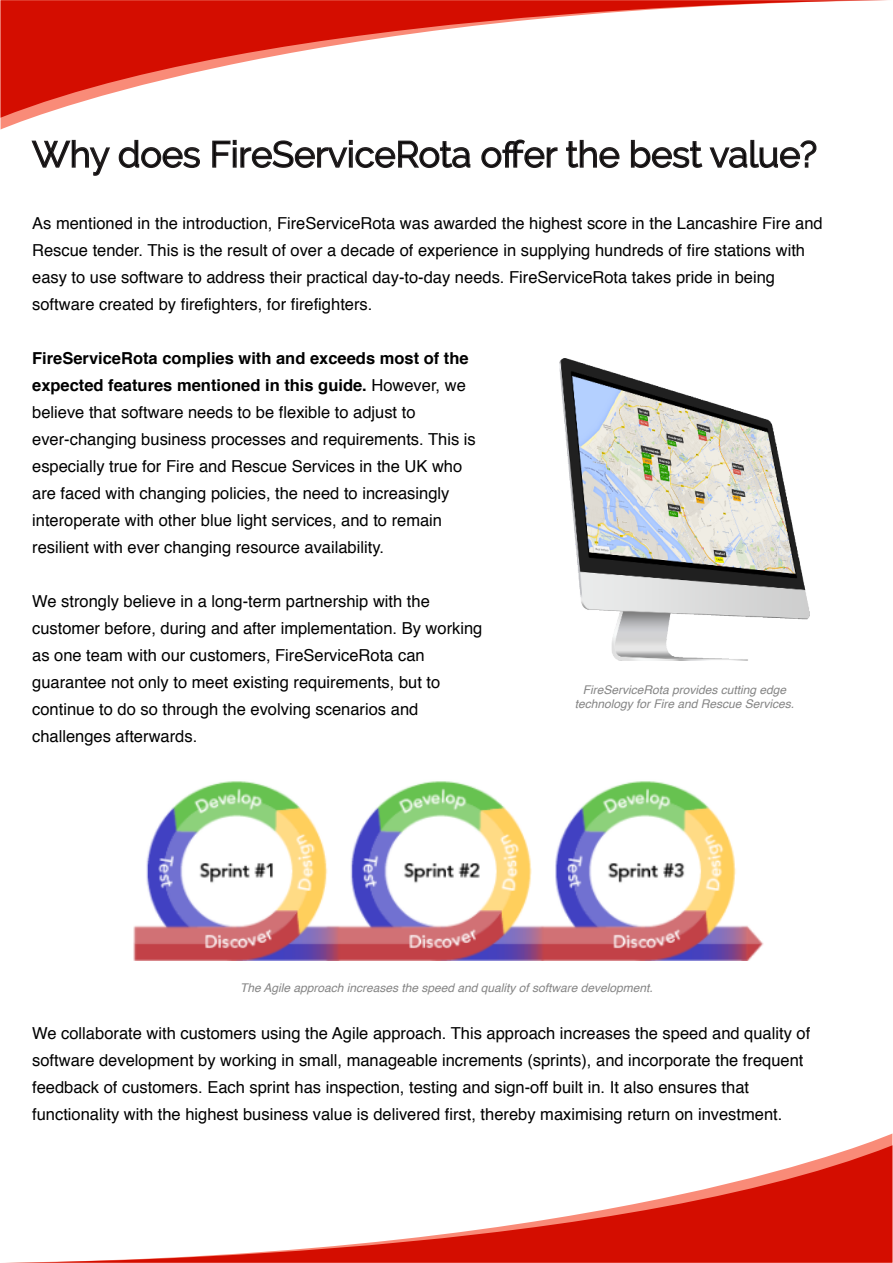
<style>
.page{position:relative;width:893px;height:1263px;background:#fff}
.page>*{position:absolute;margin:0;border:0;box-sizing:border-box;transform-origin:0 0}
.t1{font:36px "Raleway";color:#000}
.t2{font:16.5px/27px "Helvetica";color:#000}
.t3{font:italic 12px/14.4px "Helvetica";color:#858585;text-align:center}
.s1{font-weight:700}
</style>
<div class="page">
<svg style="left:1px;top:0;width:886px;height:118px"></svg>
<svg style="left:5px;top:1145px;width:887px;height:118px"></svg>
<img style="left:559px;top:358px;width:251px;height:303px">
<svg style="left:31px;top:139px;width:79px;height:37px"></svg>
<svg style="left:118px;top:139px;width:82px;height:29px"></svg>
<svg style="left:212px;top:139px;width:259px;height:29px"></svg>
<svg style="left:481px;top:139px;width:77px;height:29px"></svg>
<svg style="left:566px;top:139px;width:54px;height:29px"></svg>
<svg style="left:630px;top:139px;width:187px;height:29px"></svg>
<img style="left:133px;top:781px;width:631px;height:180px">
<h1 class="t1" style="left:32px;top:133px;width:786px">Why does FireServiceRota offer the best value?</h1>
<p class="t2" style="left:32px;top:210px;width:792px">As mentioned in the introduction, FireServiceRota was awarded the highest score in the Lancashire Fire and Rescue tender. This is the result of over a decade of experience in supplying hundreds of fire stations with easy to use software to address their practical day-to-day needs. FireServiceRota takes pride in being software created by firefighters, for firefighters.</p>
<p class="t2" style="left:32px;top:345px;width:445px"><span class="s1">FireServiceRota complies with and exceeds most of the expected features mentioned in this guide.</span> However, we believe that software needs to be flexible to adjust to ever-changing business processes and requirements. This is especially true for Fire and Rescue Services in the UK who are faced with changing policies, the need to increasingly interoperate with other blue light services, and to remain resilient with ever changing resource availability.</p>
<p class="t2" style="left:32px;top:588px;width:452px">We strongly believe in a long-term partnership with the customer before, during and after implementation. By working as one team with our customers, FireServiceRota can guarantee not only to meet existing requirements, but to continue to do so through the evolving scenarios and challenges afterwards.</p>
<p class="t3" style="left:575px;top:682px;width:221px">FireServiceRota provides cutting edge technology for Fire and Rescue Services.</p>
<p class="t3" style="left:240px;top:980px;width:414px">The Agile approach increases the speed and quality of software development.</p>
<p class="t2" style="left:32px;top:1020px;width:780px">We collaborate with customers using the Agile approach. This approach increases the speed and quality of software development by working in small, manageable increments (sprints), and incorporate the frequent feedback of customers. Each sprint has inspection, testing and sign-off built in. It also ensures that functionality with the highest business value is delivered first, thereby maximising return on investment.</p>
</div>
